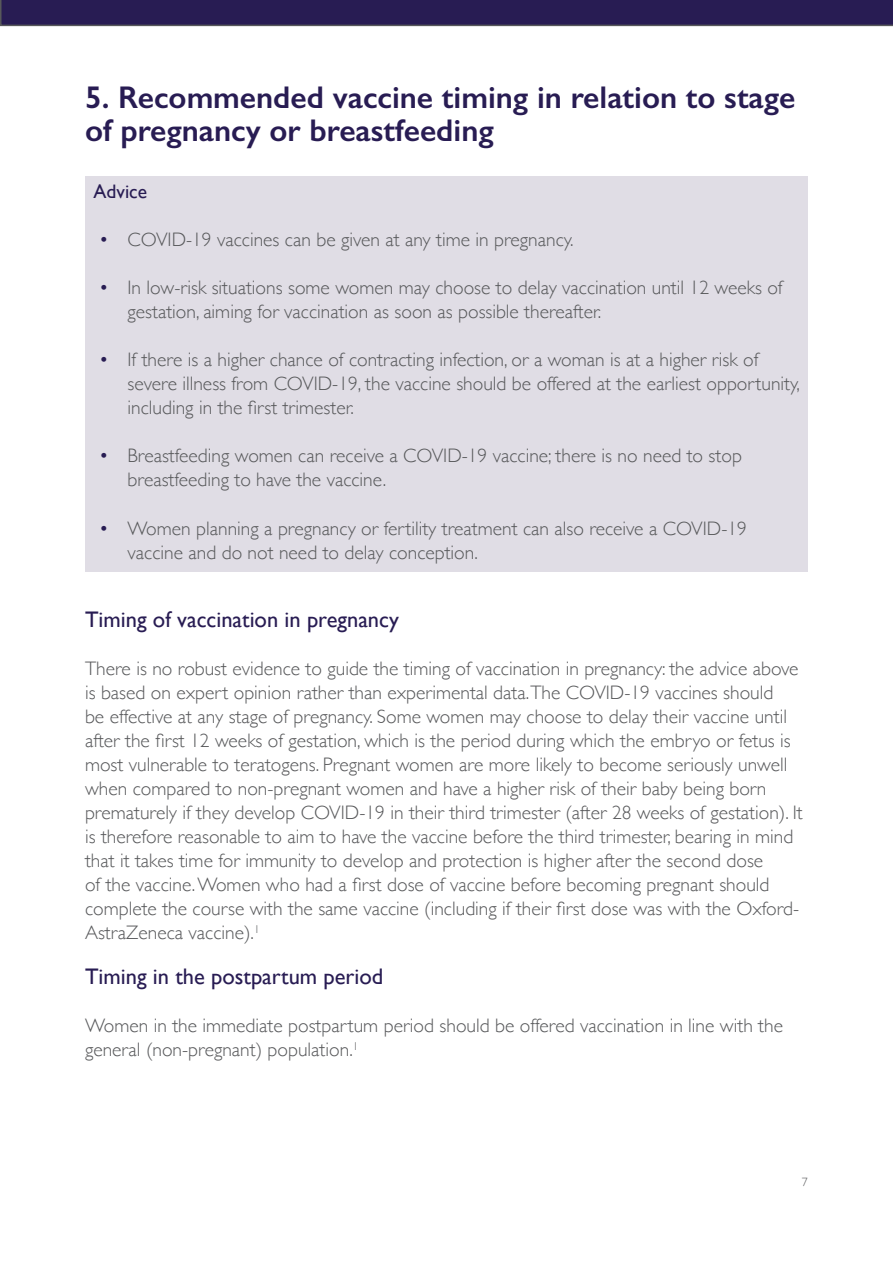
<style>
.page{position:relative;width:893px;height:1263px;background:#fff}
.page>*{position:absolute;margin:0;border:0;box-sizing:border-box;transform-origin:0 0}
.Heading{font:600 31.5px/33px "Gill Sans";color:#281c53}
.Subheading_level_1{font:22.5px "Gill Sans";color:#281c53}
.Body_text{font:300 19.5px/24px "Gill Sans";color:#57585a}
.Advice_heading{font:19.5px "Gill Sans";color:#281c53}
.t1{font:300 12px "Gill Sans";color:#57585a}
.s1{font-weight:400;color:#281c53}
</style>
<div class="page">
<svg style="left:0;top:0;width:893px;height:26px;background:#2a1f53"></svg>
<div style="left:85px;top:176px;width:723px;height:396px;background:#e0dde5"></div>
<p class="Heading" style="left:85px;top:80px;width:712px">5. Recommended vaccine timing in relation to stage of pregnancy or breastfeeding</p>
<p class="Advice_heading" style="left:94px;top:180px;width:55px">Advice</p>
<p class="Body_text" style="left:101px;top:227px;width:475px"><span class="s1">•</span> COVID-19 vaccines can be given at any time in pregnancy.</p>
<p class="Body_text" style="left:128px;top:275px;width:657px;text-indent:-27px"><span class="s1">•</span> In low-risk situations some women may choose to delay vaccination until 12 weeks of gestation, aiming for vaccination as soon as possible thereafter.</p>
<p class="Body_text" style="left:128px;top:347px;width:674px;text-indent:-27px"><span class="s1">•</span> If there is a higher chance of contracting infection, or a woman is at a higher risk of severe illness from COVID-19, the vaccine should be offered at the earliest opportunity, including in the first trimester.</p>
<p class="Body_text" style="left:128px;top:443px;width:616px;text-indent:-27px"><span class="s1">•</span> Breastfeeding women can receive a COVID-19 vaccine; there is no need to stop breastfeeding to have the vaccine.</p>
<p class="Body_text" style="left:128px;top:515px;width:621px;text-indent:-27px"><span class="s1">•</span> Women planning a pregnancy or fertility treatment can also receive a COVID-19 vaccine and do not need to delay conception.</p>
<p class="Subheading_level_1" style="left:85px;top:606px;width:315px">Timing of vaccination in pregnancy</p>
<p class="Body_text" style="left:85px;top:656px;width:719px">There is no robust evidence to guide the timing of vaccination in pregnancy: the advice above is based on expert opinion rather than experimental data.The COVID-19 vaccines should<br>be effective at any stage of pregnancy. Some women may choose to delay their vaccine until after the first 12 weeks of gestation, which is the period during which the embryo or fetus is most vulnerable to teratogens. Pregnant women are more likely to become seriously unwell when compared to non-pregnant women and have a higher risk of their baby being born prematurely if they develop COVID-19 in their third trimester (after 28 weeks of gestation). It is therefore reasonable to aim to have the vaccine before the third trimester, bearing in mind that it takes time for immunity to develop and protection is higher after the second dose<br>of the vaccine. Women who had a first dose of vaccine before becoming pregnant should complete the course with the same vaccine (including if their first dose was with the Oxford-AstraZeneca vaccine).<sup>1</sup></p>
<p class="Subheading_level_1" style="left:85px;top:963px;width:300px">Timing in the postpartum period</p>
<p class="Body_text" style="left:85px;top:1013px;width:699px">Women in the immediate postpartum period should be offered vaccination in line with the general (non-pregnant) population.<sup>1</sup></p>
<p class="t1" style="left:802px;top:1173px;width:7px">7</p>
</div>
